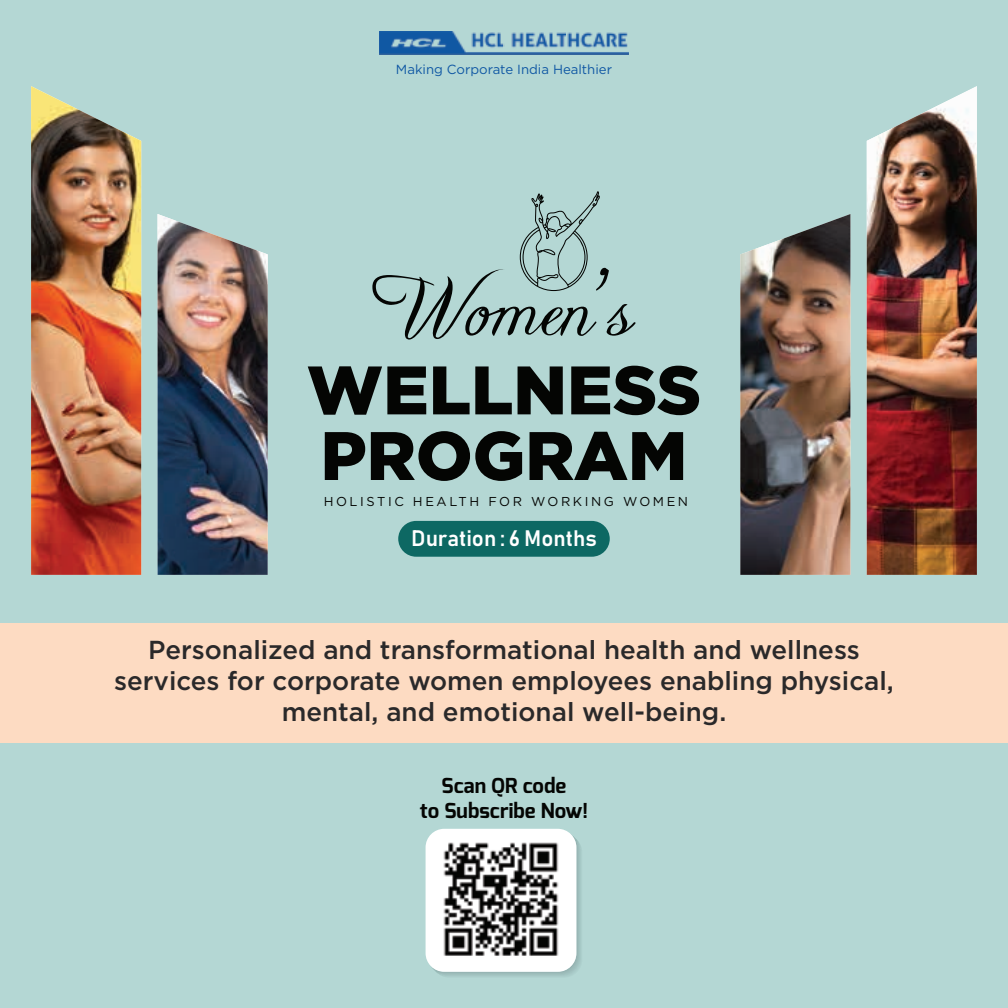
<style>
.page{position:relative;width:1008px;height:1008px;background:#b4d7d4}
.page>*{position:absolute;margin:0;border:0;box-sizing:border-box;transform-origin:0 0}
.t1{font:82.4px "Freebooter Script";color:#040503}
.t2{font:900 68.4px "Gotham";color:#040503}
.t3{font:500 26px/31.2px "Gotham";color:#2a292a;text-align:center}
.t4{font:22.2px "Bahnschrift";color:#fff}
.t5{font:700 20.6px/24.8px "Exo";color:#040503;text-align:center}
.t6{font:13.2px "Gotham";color:#1058a4}
.t7{font:12.8px "Gotham";letter-spacing:.2em;color:#040503}
</style>
<div class="page">
<img style="left:379px;top:32px;width:250px;height:23px">
<img style="left:31px;top:86px;width:110px;height:489px">
<img style="left:158px;top:214px;width:110px;height:361px">
<img style="left:867px;top:86px;width:110px;height:489px">
<img style="left:740px;top:214px;width:110px;height:361px">
<svg style="left:520px;top:191px;width:80px;height:100px"></svg>
<div style="left:398px;top:521px;width:212px;height:36px;background:#0d6863;border-radius:18px"></div>
<div style="left:0;top:623px;width:1008px;height:119px;background:#fddbc2"></div>
<svg style="left:426px;top:829px;width:155px;height:148px"></svg>
<div style="left:426px;top:829px;width:150px;height:143px;background:#fff;border-radius:19px"></div>
<img style="left:443px;top:842px;width:116px;height:114px">
<p class="t6" style="left:396px;top:61px;width:218px">Making Corporate India Healthier</p>
<h1 class="t1" style="left:407px;top:258px;width:227px">Women’s</h1>
<h2 class="t2" style="left:307px;top:343px;width:396px">WELLNESS</h2>
<h2 class="t2" style="left:321px;top:409px;width:368px">PROGRAM</h2>
<p class="t7" style="left:324px;top:493px;width:366px">HOLISTIC HEALTH FOR WORKING WOMEN</p>
<p class="t4" style="left:411px;top:524px;width:187px">Duration : 6 Months</p>
<p class="t3" style="left:114px;top:633px;width:781px">Personalized and transformational health and wellness services for corporate women employees enabling physical, mental, and emotional well-being.</p>
<p class="t5" style="left:420px;top:773px;width:170px">Scan QR code<br>to Subscribe Now!</p>
</div>
